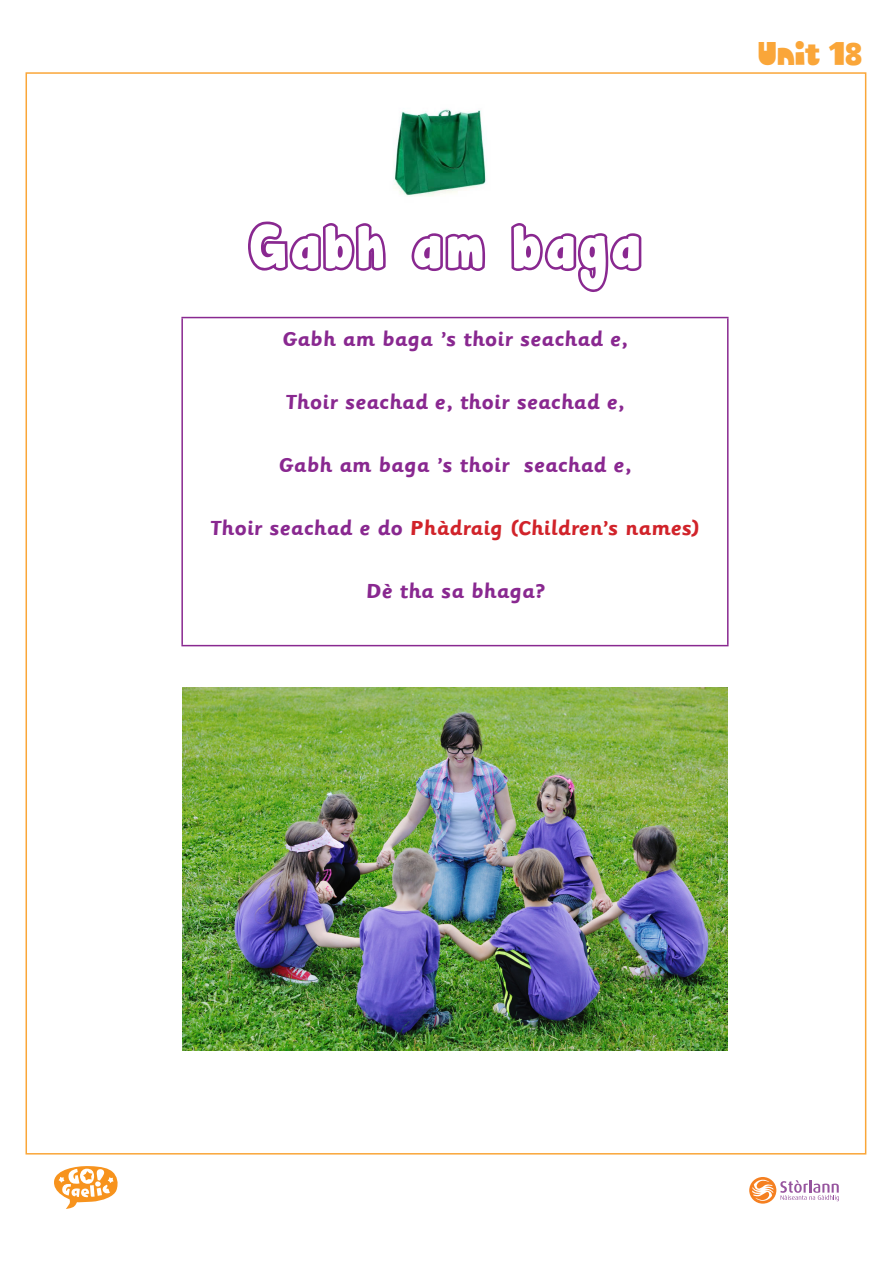
<style>
.page{position:relative;width:893px;height:1263px;background:#fff}
.page>*{position:absolute;margin:0;border:0;box-sizing:border-box;transform-origin:0 0}
.t1{font:61.5px "Janda Manatee Bubble";color:#892890}
.t2{font:33px "Embryo Tiny";color:#faa639}
.t3{font:700 22.5px "Sassoon Primary";color:#892890}
.t4{font:700 22.5px "Sassoon Primary";color:#d1232a}
.s1{color:#892890}
</style>
<div class="page">
<svg style="left:54px;top:1166px;width:64px;height:43px"></svg>
<svg style="left:749px;top:1177px;width:27px;height:26px"></svg>
<svg style="left:752px;top:1180px;width:21px;height:21px"></svg>
<svg style="left:780px;top:1180px;width:59px;height:21px"></svg>
<div style="left:26px;top:72px;width:840px;height:1082px;background:#fff;border:2px solid #faa639"></div>
<hr style="left:181px;top:317px;width:548px;height:1px;background:#892890">
<hr style="left:181px;top:318px;width:2px;height:327px;background:#892890">
<hr style="left:727px;top:318px;width:2px;height:327px;background:#892890">
<hr style="left:181px;top:645px;width:548px;height:1px;background:#892890">
<img style="left:394px;top:108px;width:92px;height:88px">
<img style="left:183px;top:687px;width:545px;height:363px">
<p class="t2" style="left:758px;top:31px;width:106px">Unit 18</p>
<p class="t1" style="left:248px;top:200px;width:397px">Gabh am baga</p>
<p class="t3" style="left:282px;top:325px;width:347px">Gabh am baga ’s thoir seachad e,</p>
<p class="t3" style="left:285px;top:388px;width:340px">Thoir seachad e, thoir seachad e,</p>
<p class="t3" style="left:279px;top:451px;width:354px">Gabh am baga ’s thoir seachad e,</p>
<p class="t4" style="left:210px;top:514px;width:491px"><span class="s1">Thoir seachad e do</span> Phàdraig (Children’s names)</p>
<p class="t3" style="left:366px;top:577px;width:180px">Dè tha sa bhaga?</p>
</div>
